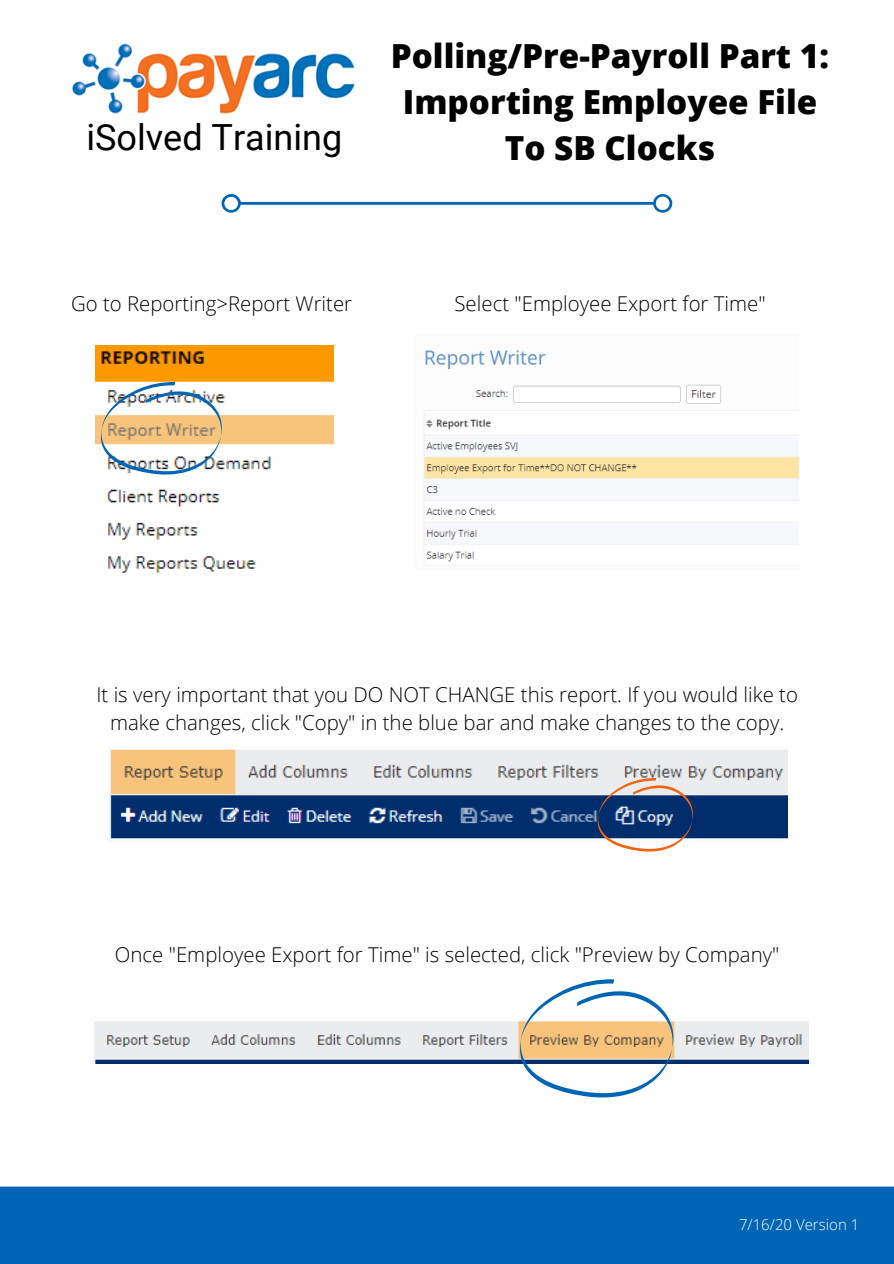
<style>
.page{position:relative;width:894px;height:1264px;background:#fff}
.page>*{position:absolute;margin:0;border:0;box-sizing:border-box;transform-origin:0 0}
.t1{font:36px "Roboto";color:#000}
.t2{font:800 33.15px/46px "Open Sans";color:#000;text-align:center}
.t3{font:300 20.4px/28.2px "Open Sans";color:#000;text-align:center}
.t4{font:300 15px "Open Sans";color:#fff}
</style>
<div class="page">
<img style="left:72px;top:43px;width:283px;height:71px">
<div style="left:0;top:1186px;width:893px;height:77px;background:#0165b5"></div>
<svg style="left:221px;top:194px;width:451px;height:19px"></svg>
<img style="left:96px;top:345px;width:237px;height:228px">
<img style="left:424px;top:349px;width:374px;height:217px">
<img style="left:110px;top:749px;width:677px;height:92px">
<img style="left:94px;top:1021px;width:714px;height:42px">
<img style="left:100px;top:382px;width:122px;height:93px">
<svg style="left:597px;top:777px;width:95px;height:75px"></svg>
<svg style="left:519px;top:979px;width:154px;height:119px"></svg>
<h1 class="t1" style="left:86px;top:117px;width:257px">iSolved Training</h1>
<h2 class="t2" style="left:390px;top:32px;width:439px">Polling/Pre-Payroll Part 1:<br>Importing Employee File<br>To SB Clocks</h2>
<p class="t3" style="left:71px;top:289px;width:282px">Go to Reporting&gt;Report Writer</p>
<p class="t3" style="left:454px;top:288px;width:312px">Select "Employee Export for Time"</p>
<p class="t3" style="left:96px;top:679px;width:703px">It is very important that you DO NOT CHANGE this report. If you would like to make changes, click "Copy" in the blue bar and make changes to the copy.</p>
<p class="t3" style="left:115px;top:939px;width:665px">Once "Employee Export for Time" is selected, click "Preview by Company"</p>
<p class="t4" style="left:738px;top:1213px;width:122px">7/16/20 Version 1</p>
</div>
